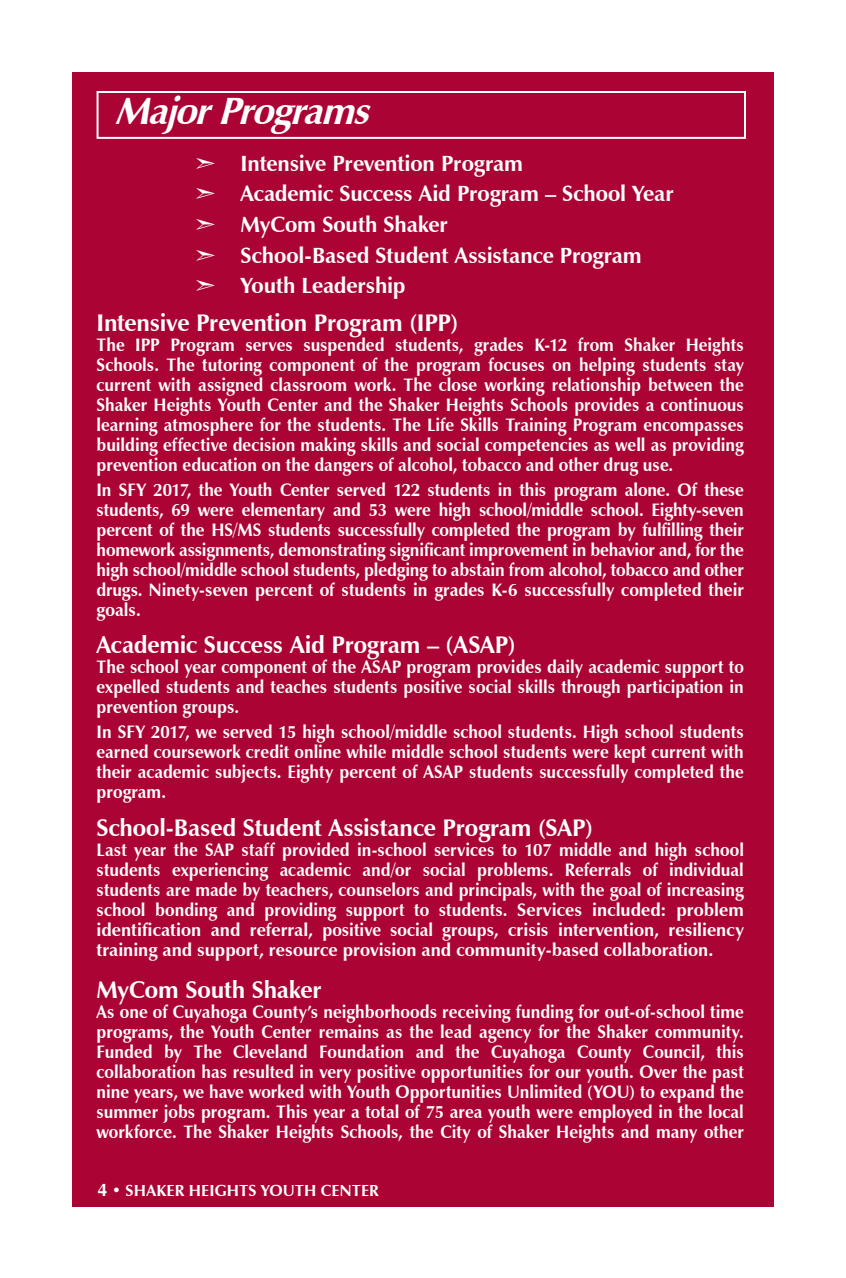
<style>
.page{position:relative;width:846px;height:1278px;background:#fff}
.page>*{position:absolute;margin:0;border:0;box-sizing:border-box;transform-origin:0 0}
.t1{font:italic 700 38px "Zapf Humanist 601 BT";color:#fff}
.t2{font:700 24px "Zapf Humanist 601 BT";letter-spacing:-.01em;color:#fff}
.t3{font:700 22px/30.6px "Zapf Humanist 601 BT";letter-spacing:-.005em;color:#fff}
.t4{font:700 18px/20px "Zapf Humanist 601 BT";color:#fff;text-align:justify;scale:.95 1}
.t5{font:700 16px "Zapf Humanist 601 BT";letter-spacing:.005em;color:#fff}
.s1{font-size:18px}
</style>
<div class="page">
<div style="left:72px;top:72px;width:702px;height:1135px;background:#ab0333"></div>
<div style="left:97px;top:91px;width:649px;height:48px;border:2px solid #fff"></div>
<h1 class="t1" style="left:115px;top:87px;width:268px">MajorPrograms</h1>
<p class="t3" style="left:196px;top:148px;width:480px">➣ Intensive Prevention Program<br>➣ Academic Success Aid Program – School Year ➣ MyCom South Shaker<br>➣ School-Based Student Assistance Program<br>➣ Youth Leadership</p>
<h2 class="t2" style="left:97px;top:308px;width:363px">Intensive Prevention Program (IPP)</h2>
<p class="t4" style="left:97px;top:335px;width:683px">The IPP Program serves suspended students, grades K-12 from Shaker Heights Schools. The tutoring component of the program focuses on helping students stay current with assigned classroom work. The close working relationship between the Shaker Heights Youth Center and the Shaker Heights Schools provides a continuous learning atmosphere for the students. The Life Skills Training Program encompasses building effective decision making skills and social competencies as well as providing prevention education on the dangers of alcohol, tobacco and other drug use.</p>
<p class="t4" style="left:97px;top:479px;width:683px">In SFY 2017, the Youth Center served 122 students in this program alone. Of these students, 69 were elementary and 53 were high school/middle school. Eighty-seven percent of the HS/MS students successfully completed the program by fulfilling their homework assignments, demonstrating significant improvement in behavior and, for the high school/middle school students, pledging to abstain from alcohol, tobacco and other drugs. Ninety-seven percent of students in grades K-6 successfully completed their goals.</p>
<h2 class="t2" style="left:97px;top:630px;width:421px">Academic Success Aid Program – (ASAP)</h2>
<p class="t4" style="left:97px;top:657px;width:683px">The school year component of the ASAP program provides daily academic support to expelled students and teaches students positive social skills through participation in prevention groups.</p>
<p class="t4" style="left:97px;top:722px;width:683px">In SFY 2017, we served 15 high school/middle school students. High school students earned coursework credit online while middle school students were kept current with their academic subjects. Eighty percent of ASAP students successfully completed the program.</p>
<h2 class="t2" style="left:97px;top:813px;width:498px">School-Based Student Assistance Program (SAP)</h2>
<p class="t4" style="left:97px;top:839px;width:683px">Last year the SAP staff provided in-school services to 107 middle and high school students experiencing academic and/or social problems. Referrals of individual students are made by teachers, counselors and principals, with the goal of increasing school bonding and providing support to students. Services included: problem identification and referral, positive social groups, crisis intervention, resiliency training and support, resource provision and community-based collaboration.</p>
<h2 class="t2" style="left:97px;top:975px;width:227px">MyCom South Shaker</h2>
<p class="t4" style="left:97px;top:1002px;width:683px">As one of Cuyahoga County’s neighborhoods receiving funding for out-of-school time programs, the Youth Center remains as the lead agency for the Shaker community.<br>Funded by The Cleveland Foundation and the Cuyahoga County Council, this collaboration has resulted in very positive opportunities for our youth. Over the past nine years, we have worked with Youth Opportunities Unlimited (YOU) to expand the summer jobs program. This year a total of 75 area youth were employed in the local workforce. The Shaker Heights Schools, the City of Shaker Heights and many other</p>
<p class="t5" style="left:98px;top:1181px;width:283px"><span class="s1">4</span> • SHAKER HEIGHTS YOUTH CENTER</p>
</div>
